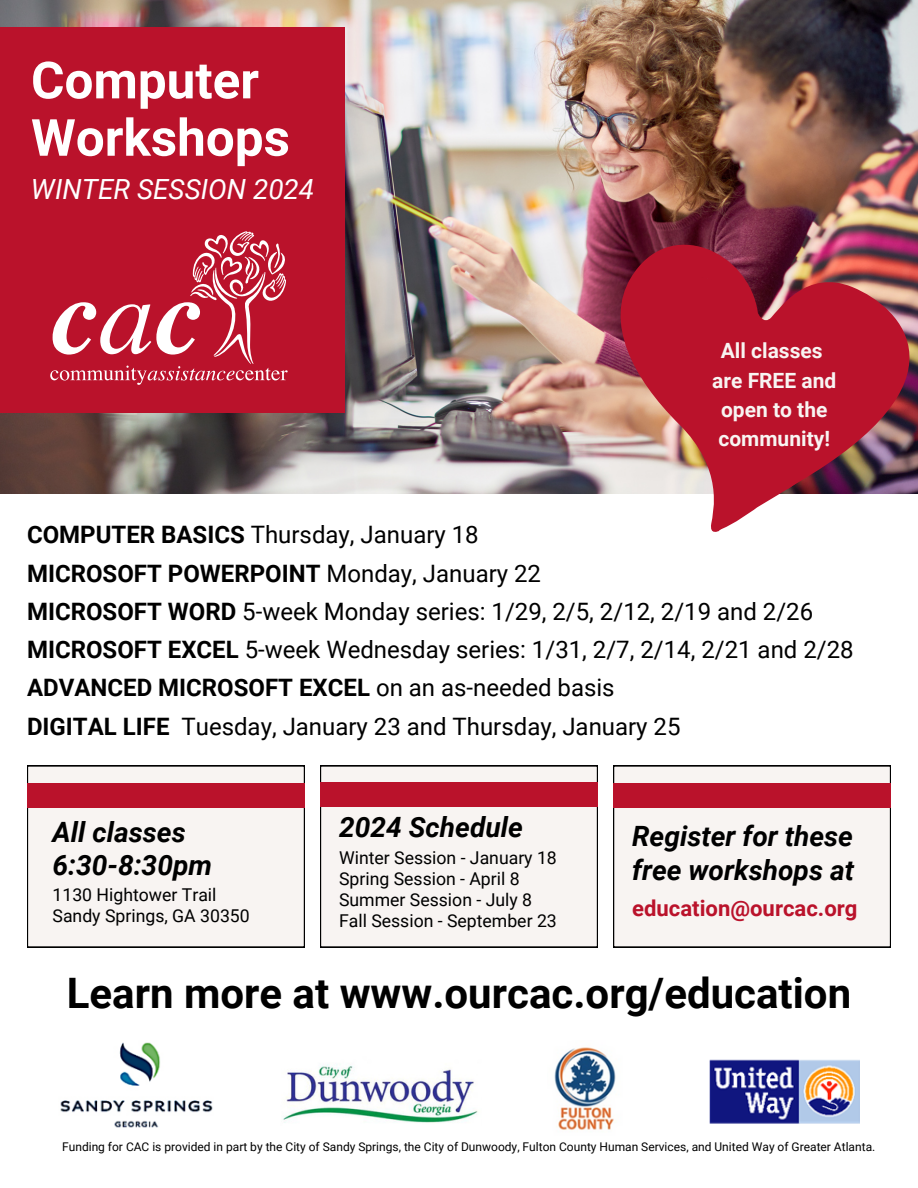
<style>
.page{position:relative;width:918px;height:1188px;background:#fff}
.page>*{position:absolute;margin:0;border:0;box-sizing:border-box;transform-origin:0 0}
.t1{font:700 51.3px "Roboto";color:#fff}
.t2{font:700 42px "Roboto";color:#000}
.t3{font:italic 700 28.05px/33.2px "Roboto";color:#000}
.t4{font:italic 27.75px "Roboto";color:#fff}
.t5{font:24px "Roboto";color:#000}
.t6{font:700 24px "Roboto";color:#000}
.t7{font:700 22.05px "Roboto";color:#ba122b}
.t8{font:700 21px/29.2px "Roboto";color:#f8f4f2}
.t9{font:17.7px "Roboto";color:#000}
.t10{font:12px "Roboto";color:#000}
.s1{font-weight:700}
.s2{font-weight:400}
</style>
<div class="page">
<img style="left:0;top:0;width:918px;height:493px">
<img style="left:553px;top:206px;width:365px;height:288px">
<img style="left:603px;top:265px;width:293px;height:267px">
<div style="left:0;top:27px;width:345px;height:386px;background:#ba122b"></div>
<div style="left:27px;top:766px;width:278px;height:181px;background:#f8f4f2"></div>
<div style="left:27px;top:783px;width:278px;height:24px;background:#ba122b"></div>
<div style="left:320px;top:766px;width:278px;height:181px;background:#f8f4f2"></div>
<div style="left:320px;top:783px;width:278px;height:24px;background:#ba122b"></div>
<div style="left:613px;top:766px;width:278px;height:181px;background:#f8f4f2"></div>
<div style="left:613px;top:783px;width:278px;height:25px;background:#ba122b"></div>
<svg style="left:50px;top:231px;width:238px;height:154px"></svg>
<img style="left:60px;top:1042px;width:153px;height:86px">
<img style="left:554px;top:1047px;width:62px;height:83px">
<img style="left:710px;top:1059px;width:149px;height:65px">
<img style="left:283px;top:1064px;width:195px;height:59px">
<p class="t1" style="left:31px;top:51px;width:229px">Computer</p>
<p class="t1" style="left:31px;top:108px;width:260px">Workshops</p>
<p class="t4" style="left:31px;top:173px;width:285px">WINTER SESSION 2024</p>
<p class="t8" style="left:721px;top:337px;width:103px">All classes</p>
<p class="t8" style="left:712px;top:366px;width:126px">are FREE and</p>
<p class="t8" style="left:718px;top:395px;width:113px">open to the community!</p>
<p class="t5" style="left:27px;top:521px;width:453px"><span class="s1">COMPUTER BASICS</span> Thursday, January 18</p>
<p class="t6" style="left:27px;top:559px;width:516px">MICROSOFT POWERPOINT <span class="s2">Monday, January 22</span></p>
<p class="t5" style="left:27px;top:598px;width:788px"><span class="s1">MICROSOFT WORD</span> 5-week Monday series: 1/29, 2/5, 2/12, 2/19 and 2/26</p>
<p class="t5" style="left:27px;top:636px;width:828px"><span class="s1">MICROSOFT EXCEL</span> 5-week Wednesday series: 1/31, 2/7, 2/14, 2/21 and 2/28</p>
<p class="t6" style="left:27px;top:674px;width:589px">ADVANCED MICROSOFT EXCEL <span class="s2">on an as-needed basis</span></p>
<p class="t5" style="left:27px;top:712px;width:655px"><span class="s1">DIGITAL LIFE</span> Tuesday, January 23 and Thursday, January 25</p>
<p class="t3" style="left:53px;top:816px;width:135px">All classes</p>
<p class="t3" style="left:53px;top:849px;width:161px">6:30-8:30pm</p>
<p class="t9" style="left:53px;top:884px;width:165px">1130 Hightower Trail</p>
<p class="t9" style="left:53px;top:905px;width:199px">Sandy Springs, GA 30350</p>
<p class="t3" style="left:339px;top:811px;width:185px">2024 Schedule</p>
<p class="t9" style="left:339px;top:848px;width:219px">Winter Session - January 18</p>
<p class="t9" style="left:339px;top:869px;width:182px">Spring Session - April 8</p>
<p class="t9" style="left:339px;top:890px;width:194px">Summer Session - July 8</p>
<p class="t9" style="left:339px;top:911px;width:219px">Fall Session - September 23</p>
<p class="t3" style="left:632px;top:820px;width:223px">Register for these free workshops at</p>
<p class="t7" style="left:632px;top:896px;width:227px">education@ourcac.org</p>
<p class="t2" style="left:67px;top:969px;width:786px">Learn more at www.ourcac.org/education</p>
<p class="t10" style="left:62px;top:1140px;width:815px">Funding for CAC is provided in part by the City of Sandy Springs, the City of Dunwoody, Fulton County Human Services, and United Way of Greater Atlanta.</p>
</div>
